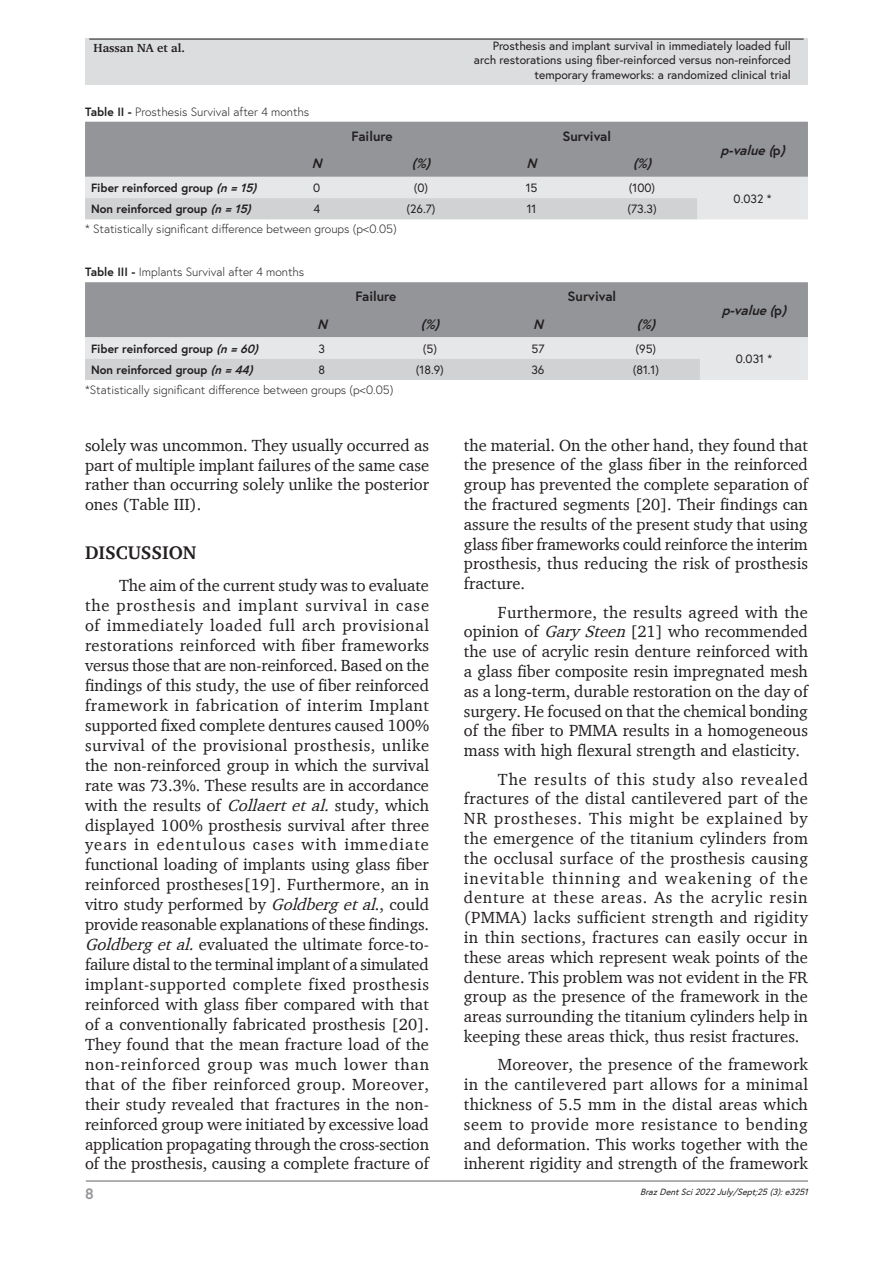
<style>
.page{position:relative;width:893px;height:1263px;background:#fff}
.page>*{position:absolute;margin:0;border:0;box-sizing:border-box;transform-origin:0 0}
.Heading1{font:700 18.75px "Charter";color:#231f20}
.Paragraph{font:16.5px/20px "Charter";color:#231f20;text-align:justify}
.t1{font:700 15px "Europa";color:#939598}
.TableHead{font:italic 700 13.5px "Europa";color:#231f20}
.TableHead-2{font:700 13.5px "Europa";color:#231f20}
.TableBody{font:12px/14.4px "Europa";letter-spacing:-.01em;color:#231f20;text-align:right}
.TableBody-2{font:12px "Europa";letter-spacing:-.245em;color:#231f20}
.TableFootnote{font:300 12px "Europa";color:#231f20}
.TableBody-3{font:700 12px "Europa";color:#231f20}
.TableTitle{font:300 12px "Europa";color:#231f20}
.t2{font:700 12px "Charter";color:#231f20}
.t3{font:italic 9px "Europa";color:#231f20}
.s1{font-weight:700}
.s2{font-style:italic}
.s3{font-style:normal}
.s4{font-family:"Times New Roman"}
</style>
<div class="page">
<hr style="left:86px;top:1180px;width:722px;height:2px;background:#939598">
<div style="left:85px;top:39px;width:723px;height:46px;background:#dcdddf"></div>
<hr style="left:89px;top:39px;width:715px;height:1px;background:#231f20">
<svg style="left:85px;top:122px;width:723px;height:97px;background:#b3b4b7"></svg>
<svg style="left:85px;top:282px;width:723px;height:98px;background:#b3b5b7"></svg>
<p class="t2" style="left:94px;top:41px;width:93px">Hassan NA et al.</p>
<p class="TableBody" style="left:474px;top:38px;width:318px">Prosthesis and implant survival in immediately loaded full arch restorations using fiber-reinforced versus non-reinforced temporary frameworks: a randomized clinical trial</p>
<p class="TableBody-2" style="left:463px;top:53px;width:329px">Prosthesisandimplanturvivalinimmediatelyoadedfularchrestoratonsusingfiber-einforcedversusnon-reinforc dtemporaryframewoks:arandomizedlinicaltrial</p>
<p class="TableTitle" style="left:85px;top:104px;width:226px"><span class="s1">Table II -</span> Prosthesis Survival after 4 months</p>
<p class="TableHead-2" style="left:352px;top:127px;width:43px">Failure</p>
<p class="TableHead-2" style="left:562px;top:127px;width:50px">Survival</p>
<p class="TableHead" style="left:312px;top:154px;width:16px">N</p>
<p class="TableHead" style="left:412px;top:154px;width:24px">(%)</p>
<p class="TableHead" style="left:527px;top:154px;width:16px">N</p>
<p class="TableHead" style="left:633px;top:154px;width:24px">(%)</p>
<p class="TableBody-3" style="left:91px;top:180px;width:171px">Fiber reinforced group <span class="s2">(n=15)</span></p>
<p class="TableBody" style="left:313px;top:181px;width:9px">0</p>
<p class="TableBody" style="left:414px;top:181px;width:16px">(0)</p>
<p class="TableBody" style="left:526px;top:181px;width:13px">15</p>
<p class="TableBody" style="left:629px;top:181px;width:28px">(100)</p>
<p class="TableBody-3" style="left:91px;top:201px;width:165px">Non reinforced group <span class="s2">(n=15)</span></p>
<p class="TableBody" style="left:313px;top:202px;width:8px">4</p>
<p class="TableBody" style="left:406px;top:202px;width:31px">(26.7)</p>
<p class="TableBody" style="left:527px;top:202px;width:11px">11</p>
<p class="TableBody" style="left:627px;top:202px;width:31px">(73.3)</p>
<p class="TableFootnote" style="left:85px;top:221px;width:313px">* Statistically significant difference between groups (p&lt;0.05)</p>
<p class="TableTitle" style="left:85px;top:265px;width:221px"><span class="s1">Table III -</span> Implants Survival after 4 months</p>
<p class="TableHead-2" style="left:355px;top:287px;width:43px">Failure</p>
<p class="TableHead-2" style="left:568px;top:287px;width:50px">Survival</p>
<p class="TableHead" style="left:317px;top:315px;width:16px">N</p>
<p class="TableHead" style="left:421px;top:315px;width:24px">(%)</p>
<p class="TableHead" style="left:533px;top:315px;width:16px">N</p>
<p class="TableHead" style="left:637px;top:315px;width:24px">(%)</p>
<p class="TableBody-3" style="left:91px;top:340px;width:173px">Fiber reinforced group <span class="s2">(n=60)</span></p>
<p class="TableBody" style="left:319px;top:341px;width:8px">3</p>
<p class="TableBody" style="left:423px;top:341px;width:16px">(5)</p>
<p class="TableBody" style="left:531px;top:341px;width:14px">57</p>
<p class="TableBody" style="left:635px;top:341px;width:22px">(95)</p>
<p class="TableBody-3" style="left:91px;top:362px;width:167px">Non reinforced group <span class="s2">(n=44)</span></p>
<p class="TableBody" style="left:319px;top:362px;width:8px">8</p>
<p class="TableBody" style="left:416px;top:362px;width:30px">(18.9)</p>
<p class="TableBody" style="left:531px;top:362px;width:15px">36</p>
<p class="TableBody" style="left:633px;top:362px;width:28px">(81.1)</p>
<p class="TableFootnote" style="left:85px;top:382px;width:310px">*Statistically significant difference between groups (p&lt;0.05)</p>
<p class="TableHead" style="left:720px;top:141px;width:71px">p-value(<span class="s3">p</span> )</p>
<p class="TableBody" style="left:734px;top:191px;width:40px">0.032 *</p>
<p class="TableHead" style="left:722px;top:301px;width:71px">p-value(<span class="s3">p</span> )</p>
<p class="TableBody" style="left:736px;top:352px;width:38px">0.031 *</p>
<p class="Paragraph" style="left:85px;top:435px;width:346px">solely was uncommon. They usually occurred as part of multiple implant failures of the same case rather than occurring solely unlike the posterior ones (Table III).</p>
<p class="Heading1" style="left:85px;top:540px;width:113px">DISCUSSION</p>
<p class="Paragraph" style="left:85px;top:575px;width:346px;text-indent:34px">The aim of the current study was to evaluate the prosthesis and implant survival in case of immediately loaded full arch provisional restorations reinforced with fiber frameworks versus those that are non-reinforced. Based on the findings of this study, the use of fiber reinforced framework in fabrication of interim Implant supported fixed complete dentures caused 100% survival of the provisional prosthesis, unlike the non-reinforced group in which the survival rate was 73.3%. These results are in accordance with the results of <span class="s2">Collaertetal.</span>study, which displayed 100% prosthesis survival after three years in edentulous cases with immediate functional loading of implants using glass fiber reinforced prostheses[19]. Furthermore, an in vitro study performed by <span class="s2">Goldbergetal</span>., could provide reasonable explanations of these findings.<br><span class="s2">Goldbergetal.</span>evaluated the ultimate force-to&shy;failure distal to the terminal implant of a simulated implant-supported complete fixed prosthesis reinforced with glass fiber compared with that of a conventionally fabricated prosthesis [20].<br>They found that the mean fracture load of the non-reinforced group was much lower than that of the fiber reinforced group. Moreover, their study revealed that fractures in the non&shy;reinforced group were initiated by excessive load application propagating through the cross-section of the prosthesis, causing a complete fracture of</p>
<p class="Paragraph" style="left:464px;top:435px;width:346px">the material. On the other hand, they found that the presence of the glass fiber in the reinforced group has prevented the complete separation of the fractured segments [20]. Their findings can assure the results of the present study that using glass fiber frameworks could reinforce the interim prosthesis, thus reducing the risk of prosthesis fracture.</p>
<p class="Paragraph" style="left:464px;top:602px;width:346px;text-indent:34px">Furthermore, the results agreed with the opinion of <span class="s2">Gary Steen</span>[21] who recommended the use of acrylic resin denture reinforced with a glass fiber composite resin impregnated mesh as a long<span class="s4">‐</span>term, durable restoration on the day of surgery. He focused on that the chemical bonding of the fiber to PMMA results in a homogeneous mass with high flexural strength and elasticity.</p>
<p class="Paragraph" style="left:464px;top:769px;width:346px;text-indent:34px">The results of this study also revealed fractures of the distal cantilevered part of the NR prostheses. This might be explained by the emergence of the titanium cylinders from the occlusal surface of the prosthesis causing inevitable thinning and weakening of the denture at these areas. As the acrylic resin (PMMA) lacks sufficient strength and rigidity in thin sections, fractures can easily occur in these areas which represent weak points of the denture. This problem was not evident in the FR group as the presence of the framework in the areas surrounding the titanium cylinders help in keeping these areas thick, thus resist fractures.</p>
<p class="Paragraph" style="left:464px;top:1054px;width:346px;text-indent:34px">Moreover, the presence of the framework in the cantilevered part allows for a minimal thickness of 5.5 mm in the distal areas which seem to provide more resistance to bending and deformation. This works together with the inherent rigidity and strength of the framework</p>
<p class="t1" style="left:85px;top:1184px;width:10px">8</p>
<p class="t3" style="left:640px;top:1185px;width:172px">BrazDentSci2022July/Sept;25(3):e3251</p>
</div>
